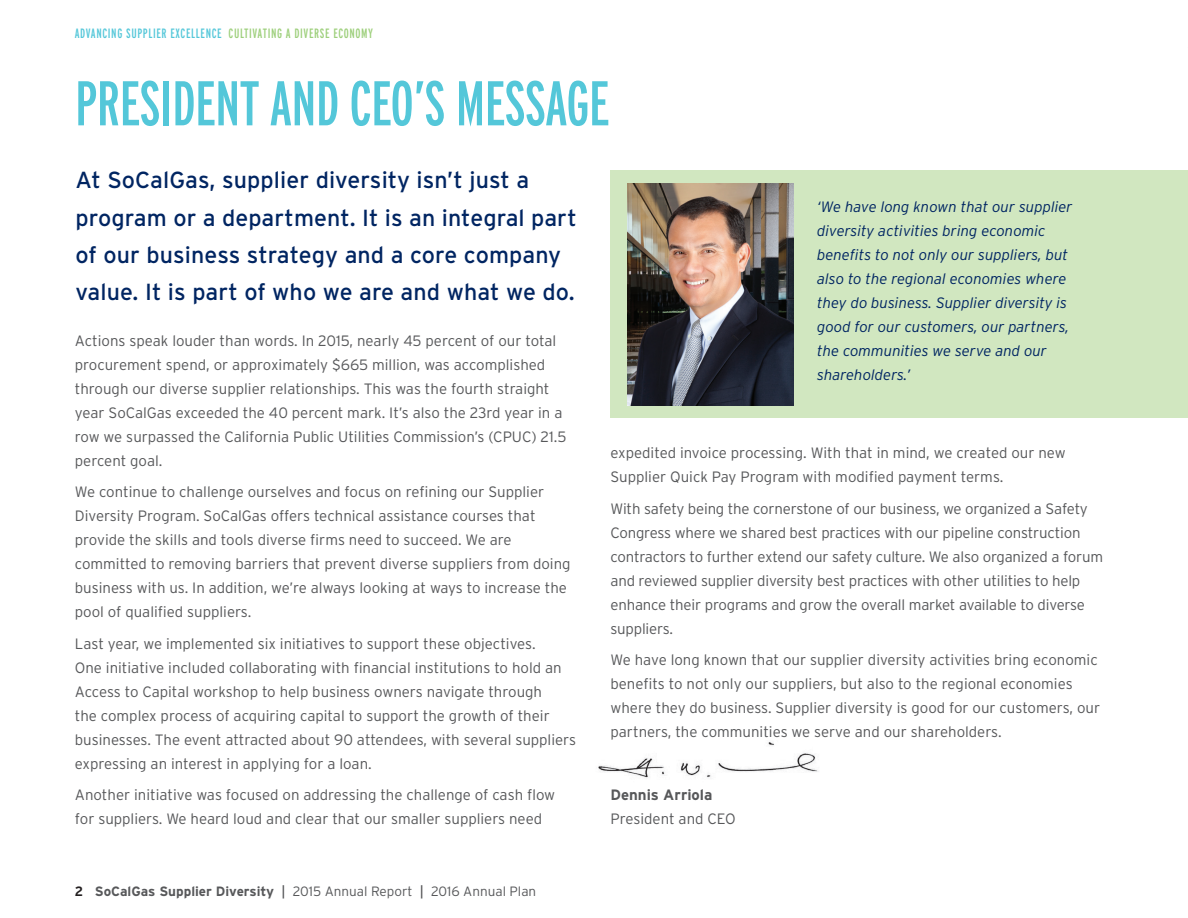
<style>
.page{position:relative;width:1188px;height:918px;background:#fff}
.page>*{position:absolute;margin:0;border:0;box-sizing:border-box;transform-origin:0 0}
.Major_head{font:extra-condensed 63px "Interstate";letter-spacing:-.015em;color:#54c7d9}
.t1{font:23.25px/37.2px "Interstate";letter-spacing:.005em;color:#002562}
._2016_bodycopy{font:300 15px/24px "Interstate";color:#57585a}
._2016_bodycopy-2{font:italic 300 15px/24px "Interstate";color:#002562}
._2016_bodycopy-3{font:700 15px "Interstate";color:#57585a}
.t2{font:300 13.5px "Interstate";color:#57585a}
.t3{font:extra-condensed 13.5px "Interstate";letter-spacing:.045em;color:#54c7d9}
.s1{color:#9dcf7b}
.s2{font-family:"Interstate Bold Mono";font-weight:400;color:#231f20}
.s3{font-weight:700}
.s4{font-weight:400}
</style>
<div class="page">
<div style="left:610px;top:170px;width:578px;height:248px;background:#d1e7c0"></div>
<img style="left:628px;top:184px;width:166px;height:221px">
<img style="left:598px;top:742px;width:221px;height:37px">
<p class="t3" style="left:75px;top:26px;width:300px">ADVANCING SUPPLIER EXCELLENCE <span class="s1">CULTIVATING A DIVERSE ECONOMY</span></p>
<p class="Major_head" style="left:75px;top:68px;width:536px">PRESIDENT AND CEO’S MESSAGE</p>
<p class="t1" style="left:76px;top:161px;width:503px">At SoCalGas, supplier diversity isn’t just a program or a department. It is an integral part of our business strategy and a core company value. It is part of who we are and what we do.</p>
<p class="_2016_bodycopy" style="left:75px;top:328px;width:493px">Actions speak louder than words. In 2015, nearly 45 percent of our total procurement spend, or approximately $665 million, was accomplished through our diverse supplier relationships. This was the fourth straight year SoCalGas exceeded the 40 percent mark. It’s also the 23rd year in a row we surpassed the California Public Utilities Commission’s (CPUC) 21.5 percent goal.</p>
<p class="_2016_bodycopy" style="left:75px;top:480px;width:497px">We continue to challenge ourselves and focus on refining our Supplier Diversity Program. SoCalGas offers technical assistance courses that provide the skills and tools diverse firms need to succeed. We are committed to removing barriers that prevent diverse suppliers from doing business with us. In addition, we’re always looking at ways to increase the pool of qualified suppliers.</p>
<p class="_2016_bodycopy" style="left:75px;top:632px;width:503px">Last year, we implemented six initiatives to support these objectives.<br>One initiative included collaborating with financial institutions to hold an Access to Capital workshop to help business owners navigate through<br>the complex process of acquiring capital to support the growth of their businesses. The event attracted about 90 attendees, with several suppliers expressing an interest in applying for a loan.</p>
<p class="_2016_bodycopy" style="left:75px;top:783px;width:482px">Another initiative was focused on addressing the challenge of cash flow for suppliers. We heard loud and clear that our smaller suppliers need</p>
<p class="t2" style="left:75px;top:884px;width:463px"><span class="s2">2</span> <span class="s3">SoCalGas Supplier Diversity</span> <span class="s4">|</span> 2015 Annual Report <span class="s4">|</span> 2016 Annual Plan</p>
<p class="_2016_bodycopy-2" style="left:817px;top:195px;width:257px">‘We have long known that our supplier diversity activities bring economic benefits to not only our suppliers, but also to the regional economies where they do business. Supplier diversity is good for our customers, our partners, the communities we serve and our shareholders.’</p>
<p class="_2016_bodycopy" style="left:610px;top:441px;width:457px">expedited invoice processing. With that in mind, we created our new<br>Supplier Quick Pay Program with modified payment terms.</p>
<p class="_2016_bodycopy" style="left:610px;top:496px;width:494px">With safety being the cornerstone of our business, we organized a Safety Congress where we shared best practices with our pipeline construction contractors to further extend our safety culture. We also organized a forum and reviewed supplier diversity best practices with other utilities to help enhance their programs and grow the overall market available to diverse suppliers.</p>
<p class="_2016_bodycopy" style="left:610px;top:648px;width:491px">We have long known that our supplier diversity activities bring economic benefits to not only our suppliers, but also to the regional economies where they do business. Supplier diversity is good for our customers, our partners, the communities we serve and our shareholders.</p>
<p class="_2016_bodycopy-3" style="left:610px;top:787px;width:104px">Dennis Arriola</p>
<p class="_2016_bodycopy" style="left:610px;top:807px;width:127px">President and CEO</p>
</div>
